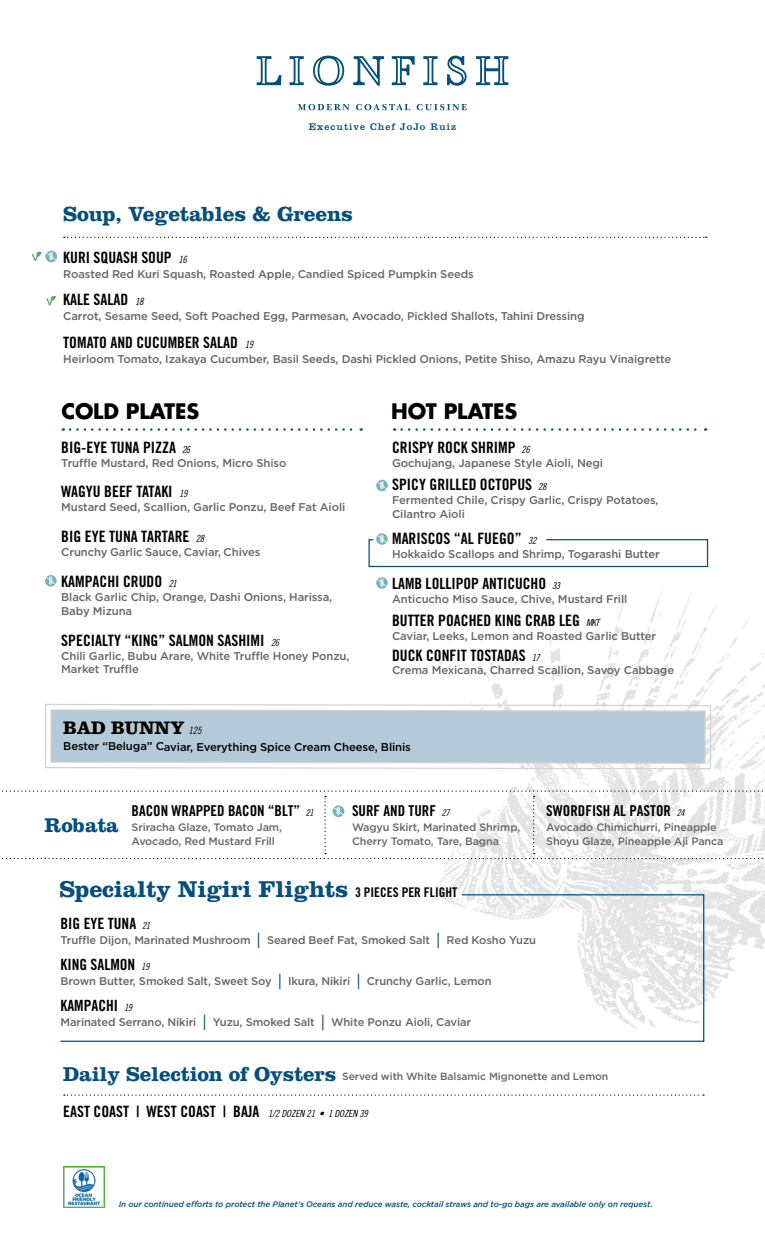
<style>
.page{position:relative;width:765px;height:1260px;background:#fff}
.page>*{position:absolute;margin:0;border:0;box-sizing:border-box;transform-origin:0 0}
.t1{font:700 23.75px "Clarendon LT Std";letter-spacing:-.01em;color:#054f7d}
.t2{font:700 21.25px "Clarendon LT Std";letter-spacing:-.01em;color:#054f7d}
.t3{font:700 20.88px "Futura Std";letter-spacing:-.01em;color:#000}
.t4{font:700 20.62px "Clarendon LT Std";letter-spacing:-.01em;color:#054f7d}
.t5{font:700 18.88px "Clarendon LT Std";letter-spacing:-.01em;color:#000}
.t6{font:15.62px "Trade Gothic LT Std Bd Cn 20";color:#000}
.t7{font:15.5px "Trade Gothic LT Std Bd Cn 20";color:#000}
.t8{font:15px "Trade Gothic LT Std Bd Cn 20";color:#000}
.t9{font:500 11.38px "Gotham";letter-spacing:-.01em;color:#000}
.t10{font:500 11.25px/13.8px "Gotham";letter-spacing:-.01em;color:#666}
.t11{font:500 11.12px "Gotham";letter-spacing:-.01em;color:#666}
.t12{font:500 10.75px/14.5px "Gotham";letter-spacing:-.01em;color:#666}
.t13{font:500 10.38px "Gotham";letter-spacing:-.01em;color:#666}
.t14{font:10px "Clarendon LT Std";letter-spacing:.1em;color:#054f7d}
.t15{font:italic 500 8.12px "Gotham";letter-spacing:-.01em;color:#054f7d}
.s1{font-family:"Trade Gothic LT Std Cn 18 Obl";font-size:10px}
.s2{font-family:"Trade Gothic LT Std Cn 18 Obl";font-size:9.88px}
.s3{font-family:"Trade Gothic LT Std Cn 18 Obl";font-size:9.75px}
.s4{font-family:"Trade Gothic LT Std Cn 18 Obl";font-weight:400;font-size:10.12px}
.s5{font-family:"Trade Gothic LT Std Cn 18 Obl";font-size:9.38px}
.s6{font-family:"Trade Gothic LT Std Bd Cn 20";font-weight:400;font-size:13.38px;color:#000}
.s7{font-size:16.75px;color:#054f7d}
.s8{font-family:"Clarendon LT Std";font-weight:700;font-size:20.88px;color:#054f7d}
</style>
<div class="page">
<img style="left:378px;top:591px;width:387px;height:411px">
<svg style="left:257px;top:56px;width:24px;height:29px"></svg>
<svg style="left:290px;top:56px;width:14px;height:29px"></svg>
<svg style="left:313px;top:56px;width:31px;height:30px"></svg>
<svg style="left:353px;top:56px;width:31px;height:30px"></svg>
<svg style="left:392px;top:56px;width:23px;height:29px"></svg>
<svg style="left:423px;top:56px;width:15px;height:29px"></svg>
<svg style="left:447px;top:56px;width:20px;height:30px"></svg>
<svg style="left:476px;top:56px;width:32px;height:29px"></svg>
<svg style="left:298px;top:104px;width:51px;height:6px"></svg>
<svg style="left:356px;top:104px;width:54px;height:6px"></svg>
<svg style="left:417px;top:104px;width:50px;height:6px"></svg>
<img style="left:63px;top:1166px;width:41px;height:41px">
<svg style="left:45px;top:703px;width:667px;height:67px"></svg>
<svg style="left:60px;top:894px;width:645px;height:148px"></svg>
<svg style="left:64px;top:237px;width:643px;height:1px"></svg>
<svg style="left:70px;top:428px;width:292px;height:3px"></svg>
<svg style="left:402px;top:428px;width:304px;height:3px"></svg>
<svg style="left:376px;top:480px;width:12px;height:11px"></svg>
<svg style="left:45px;top:575px;width:12px;height:12px"></svg>
<svg style="left:376px;top:577px;width:12px;height:12px"></svg>
<svg style="left:368px;top:533px;width:341px;height:35px"></svg>
<svg style="left:64px;top:1094px;width:640px;height:2px"></svg>
<svg style="left:32px;top:251px;width:25px;height:11px"></svg>
<svg style="left:46px;top:296px;width:10px;height:9px"></svg>
<svg style="left:2px;top:790px;width:763px;height:69px"></svg>
<p class="t14" style="left:309px;top:121px;width:149px">Executive Chef JoJo Ruiz</p>
<h2 class="t2" style="left:63px;top:201px;width:291px">Soup, Vegetables &amp; Greens</h2>
<h3 class="t6" style="left:63px;top:248px;width:125px">KURI SQUASH SOUP <span class="s1">16</span></h3>
<p class="t10" style="left:63px;top:267px;width:412px">Roasted Red Kuri Squash, Roasted Apple, Candied Spiced Pumpkin Seeds</p>
<h3 class="t6" style="left:63px;top:290px;width:82px">KALE SALAD <span class="s1">18</span></h3>
<p class="t10" style="left:63px;top:309px;width:523px">Carrot, Sesame Seed, Soft Poached Egg, Parmesan, Avocado, Pickled Shallots, Tahini Dressing</p>
<h3 class="t6" style="left:63px;top:333px;width:192px">TOMATO AND CUCUMBER SALAD <span class="s1">19</span></h3>
<p class="t10" style="left:63px;top:352px;width:610px">Heirloom Tomato, Izakaya Cucumber, Basil Seeds, Dashi Pickled Onions, Petite Shiso, Amazu Rayu Vinaigrette</p>
<h3 class="t3" style="left:62px;top:397px;width:139px">COLD PLATES</h3>
<h3 class="t3" style="left:391px;top:397px;width:127px">HOT PLATES</h3>
<h3 class="t6" style="left:61px;top:438px;width:131px">BIG-EYE TUNA PIZZA <span class="s2">26</span></h3>
<p class="t10" style="left:61px;top:456px;width:227px">Truffle Mustard, Red Onions, Micro Shiso</p>
<h3 class="t6" style="left:61px;top:482px;width:128px">WAGYU BEEF TATAKI <span class="s2">19</span></h3>
<p class="t10" style="left:61px;top:500px;width:286px">Mustard Seed, Scallion, Garlic Ponzu, Beef Fat Aioli</p>
<h3 class="t6" style="left:61px;top:527px;width:144px">BIG EYE TUNA TARTARE <span class="s2">28</span></h3>
<p class="t10" style="left:61px;top:545px;width:201px">Crunchy Garlic Sauce, Caviar, Chives</p>
<h3 class="t6" style="left:61px;top:572px;width:117px">KAMPACHI CRUDO <span class="s2">21</span></h3>
<p class="t10" style="left:61px;top:590px;width:273px">Black Garlic Chip, Orange, Dashi Onions, Harissa,<br>Baby Mizuna</p>
<h3 class="t6" style="left:61px;top:631px;width:219px">SPECIALTY “KING” SALMON SASHIMI <span class="s2">26</span></h3>
<p class="t10" style="left:61px;top:649px;width:290px">Chili Garlic, Bubu Arare, White Truffle Honey Ponzu,<br>Market Truffle</p>
<h3 class="t6" style="left:392px;top:438px;width:139px">CRISPY ROCK SHRIMP <span class="s2">26</span></h3>
<p class="t10" style="left:392px;top:456px;width:213px">Gochujang, Japanese Style Aioli, Negi</p>
<h3 class="t6" style="left:392px;top:475px;width:156px">SPICY GRILLED OCTOPUS <span class="s2">28</span></h3>
<p class="t10" style="left:392px;top:493px;width:268px">Fermented Chile, Crispy Garlic, Crispy Potatoes,<br>Cilantro Aioli</p>
<h3 class="t6" style="left:392px;top:529px;width:146px">MARISCOS “AL FUEGO” <span class="s2">32</span></h3>
<p class="t10" style="left:392px;top:547px;width:269px">Hokkaido Scallops and Shrimp, Togarashi Butter</p>
<h3 class="t7" style="left:392px;top:574px;width:170px">LAMB LOLLIPOP ANTICUCHO <span class="s3">33</span></h3>
<p class="t10" style="left:392px;top:592px;width:237px">Anticucho Miso Sauce, Chive, Mustard Frill</p>
<h3 class="t6" style="left:392px;top:611px;width:209px">BUTTER POACHED KING CRAB LEG <span class="s2">MKT</span></h3>
<p class="t10" style="left:392px;top:629px;width:266px">Caviar, Leeks, Lemon and Roasted Garlic Butter</p>
<h3 class="t6" style="left:392px;top:646px;width:149px">DUCK CONFIT TOSTADAS <span class="s3">17</span></h3>
<p class="t10" style="left:392px;top:663px;width:284px">Crema Mexicana, Charred Scallion, Savoy Cabbage</p>
<h3 class="t5" style="left:63px;top:716px;width:140px">BAD BUNNY <span class="s4">125</span></h3>
<p class="t9" style="left:63px;top:739px;width:349px">Bester “Beluga” Caviar, Everything Spice Cream Cheese, Blinis</p>
<h3 class="t4" style="left:45px;top:813px;width:76px">Robata</h3>
<h3 class="t8" style="left:132px;top:802px;width:184px">BACON WRAPPED BACON “BLT” <span class="s5">21</span></h3>
<p class="t12" style="left:132px;top:820px;width:152px">Sriracha Glaze, Tomato Jam,<br>Avocado, Red Mustard Frill</p>
<h3 class="t8" style="left:352px;top:802px;width:99px">SURF AND TURF <span class="s5">27</span></h3>
<p class="t12" style="left:352px;top:820px;width:170px">Wagyu Skirt, Marinated Shrimp,<br>Cherry Tomato, Tare, Bagna</p>
<h3 class="t8" style="left:546px;top:802px;width:140px">SWORDFISH AL PASTOR <span class="s5">24</span></h3>
<p class="t12" style="left:546px;top:820px;width:179px">Avocado Chimichurri, Pineapple<br>Shoyu Glaze, Pineapple Aji Panca</p>
<h1 class="t1" style="left:59px;top:875px;width:399px">Specialty Nigiri Flights <span class="s6">3 PIECES PER FLIGHT</span></h1>
<h3 class="t7" style="left:61px;top:914px;width:91px">BIG EYE TUNA <span class="s3">21</span></h3>
<p class="t11" style="left:61px;top:933px;width:477px">Truffle Dijon, Marinated Mushroom <span class="s7">|</span> Seared Beef Fat, Smoked Salt <span class="s7">|</span> Red Kosho Yuzu</p>
<h3 class="t7" style="left:61px;top:955px;width:90px">KING SALMON <span class="s3">19</span></h3>
<p class="t11" style="left:61px;top:974px;width:433px">Brown Butter, Smoked Salt, Sweet Soy <span class="s7">|</span> Ikura, Nikiri <span class="s7">|</span> Crunchy Garlic, Lemon</p>
<h3 class="t7" style="left:61px;top:996px;width:73px">KAMPACHI <span class="s3">19</span></h3>
<p class="t11" style="left:61px;top:1015px;width:412px">Marinated Serrano, Nikiri <span class="s7">|</span> Yuzu, Smoked Salt <span class="s7">|</span> White Ponzu Aioli, Caviar</p>
<p class="t13" style="left:63px;top:1069px;width:547px"><span class="s8">Daily Selection of Oysters</span> Served with White Balsamic Mignonette and Lemon</p>
<h3 class="t6" style="left:63px;top:1102px;width:306px">EAST COAST | WEST COAST | BAJA <span class="s3">1/2 DOZEN 21 • 1 DOZEN 39</span></h3>
<p class="t15" style="left:119px;top:1199px;width:536px">In our continued efforts to protect the Planet’s Oceans and reduce waste, cocktail straws and to-go bags are available only on request.</p>
</div>
